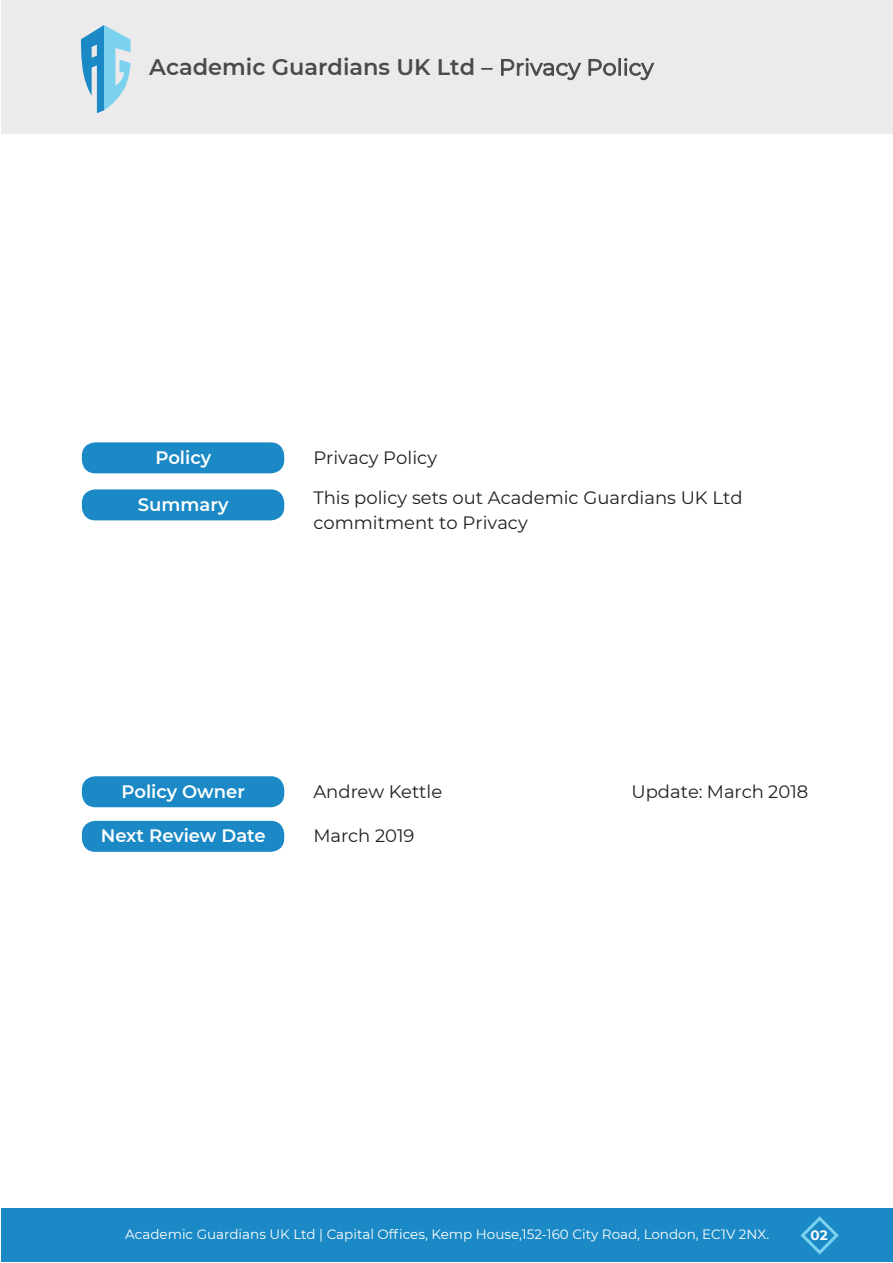
<style>
.page{position:relative;width:893px;height:1263px;background:#fff}
.page>*{position:absolute;margin:0;border:0;box-sizing:border-box;transform-origin:0 0}
.t1{font:600 22.5px "Montserrat";color:#4b4b4b}
.t2{font:18px/24.6px "Montserrat";color:#231f20}
.t3{font:600 18px "Montserrat";color:#fff}
.t4{font:13.5px "Montserrat";color:#fff}
.t5{font:700 13.5px "Montserrat";color:#fff}
.s1{font-weight:400}
</style>
<div class="page">
<div style="left:82px;top:442px;width:202px;height:31px;background:#1a89c5;border-radius:14px"></div>
<div style="left:82px;top:776px;width:202px;height:31px;background:#1a89c5;border-radius:14px"></div>
<div style="left:82px;top:821px;width:202px;height:31px;background:#1a89c5;border-radius:14px"></div>
<div style="left:82px;top:489px;width:202px;height:31px;background:#1a89c5;border-radius:14px"></div>
<div style="left:2px;top:1208px;width:891px;height:53px;background:#1a89c5"></div>
<svg style="left:800px;top:1216px;width:39px;height:39px"></svg>
<div style="left:2px;top:0;width:891px;height:134px;background:#edeaeb"></div>
<svg style="left:81px;top:25px;width:50px;height:88px"></svg>
<p class="t1" style="left:149px;top:51px;width:506px">Academic Guardians UK Ltd – <span class="s1">Privacy Policy</span></p>
<p class="t3" style="left:155px;top:445px;width:57px">Policy</p>
<p class="t3" style="left:138px;top:492px;width:92px">Summary</p>
<p class="t2" style="left:313px;top:445px;width:125px">Privacy Policy</p>
<p class="t2" style="left:313px;top:485px;width:431px">This policy sets out Academic Guardians UK Ltd commitment to Privacy</p>
<p class="t3" style="left:122px;top:779px;width:125px">Policy Owner</p>
<p class="t3" style="left:101px;top:823px;width:167px">Next Review Date</p>
<p class="t2" style="left:313px;top:778px;width:130px">Andrew Kettle</p>
<p class="t2" style="left:631px;top:778px;width:178px">Update: March 2018</p>
<p class="t2" style="left:313px;top:823px;width:103px">March 2019</p>
<p class="t4" style="left:125px;top:1225px;width:646px">Academic Guardians UK Ltd | Capital Offices, Kemp House,152-160 City Road, London, EC1V 2NX.</p>
<p class="t5" style="left:811px;top:1225px;width:19px">02</p>
</div>
